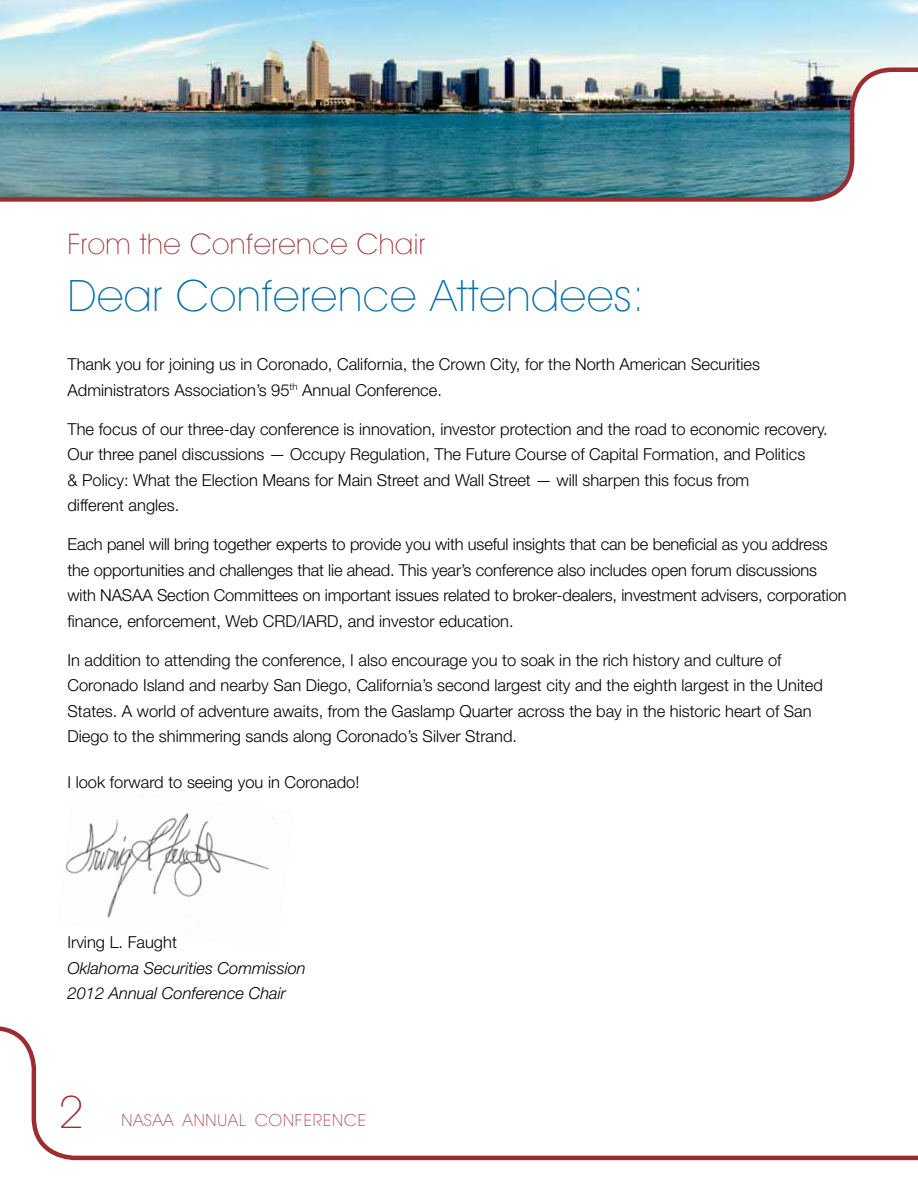
<style>
.page{position:relative;width:918px;height:1188px;background:#fff}
.page>*{position:absolute;margin:0;border:0;box-sizing:border-box;transform-origin:0 0}
.t1{font:200 45px "Avant Garde IT Cby BT";color:#9c2c31}
.t2{font:200 43.5px "Avant Garde IT Cby BT";letter-spacing:.02em;color:#006ca7}
.t3{font:200 28.5px "Avant Garde IT Cby BT";letter-spacing:.02em;color:#9c2c31}
.t4{font:200 16.8px "Avant Garde IT Cby BT";letter-spacing:.055em;color:#9c2c31}
.t5{font:300 16.5px/25.5px "Helvetica Neue";color:#000}
.t6{font:italic 300 16.5px/25.5px "Helvetica Neue";color:#000}
</style>
<div class="page">
<svg style="left:0;top:1026px;width:918px;height:135px"></svg>
<img style="left:0;top:0;width:918px;height:65px">
<img style="left:0;top:65px;width:918px;height:137px">
<img style="left:65px;top:795px;width:209px;height:123px">
<h3 class="t3" style="left:68px;top:227px;width:359px">From the Conference Chair</h3>
<h2 class="t2" style="left:68px;top:269px;width:578px">Dear Conference Attendees:</h2>
<p class="t5" style="left:68px;top:351px;width:694px">Thank you for joining us in Coronado, California, the Crown City, for the North American Securities<br>Administrators Association’s 95<sup>th</sup> Annual Conference.</p>
<p class="t5" style="left:67px;top:416px;width:762px">The focus of our three-day conference is innovation, investor protection and the road to economic recovery.<br>Our three panel discussions — Occupy Regulation, The Future Course of Capital Formation, and Politics<br>&amp; Policy: What the Election Means for Main Street and Wall Street — will sharpen this focus from<br>different angles.</p>
<p class="t5" style="left:67px;top:531px;width:781px">Each panel will bring together experts to provide you with useful insights that can be beneficial as you address the opportunities and challenges that lie ahead. This year’s conference also includes open forum discussions with NASAA Section Committees on important issues related to broker-dealers, investment advisers, corporation finance, enforcement, Web CRD/IARD, and investor education.</p>
<p class="t5" style="left:67px;top:647px;width:757px">In addition to attending the conference, I also encourage you to soak in the rich history and culture of Coronado Island and nearby San Diego, California’s second largest city and the eighth largest in the United States. A world of adventure awaits, from the Gaslamp Quarter across the bay in the historic heart of San Diego to the shimmering sands along Coronado’s Silver Strand.</p>
<p class="t5" style="left:67px;top:769px;width:293px">I look forward to seeing you in Coronado!</p>
<p class="t5" style="left:67px;top:929px;width:111px">Irving L. Faught</p>
<p class="t6" style="left:67px;top:955px;width:240px">Oklahoma Securities Commission<br>2012 Annual Conference Chair</p>
<h1 class="t1" style="left:58px;top:1085px;width:27px">2</h1>
<p class="t4" style="left:122px;top:1110px;width:246px">NASAA ANNUAL CONFERENCE</p>
</div>
